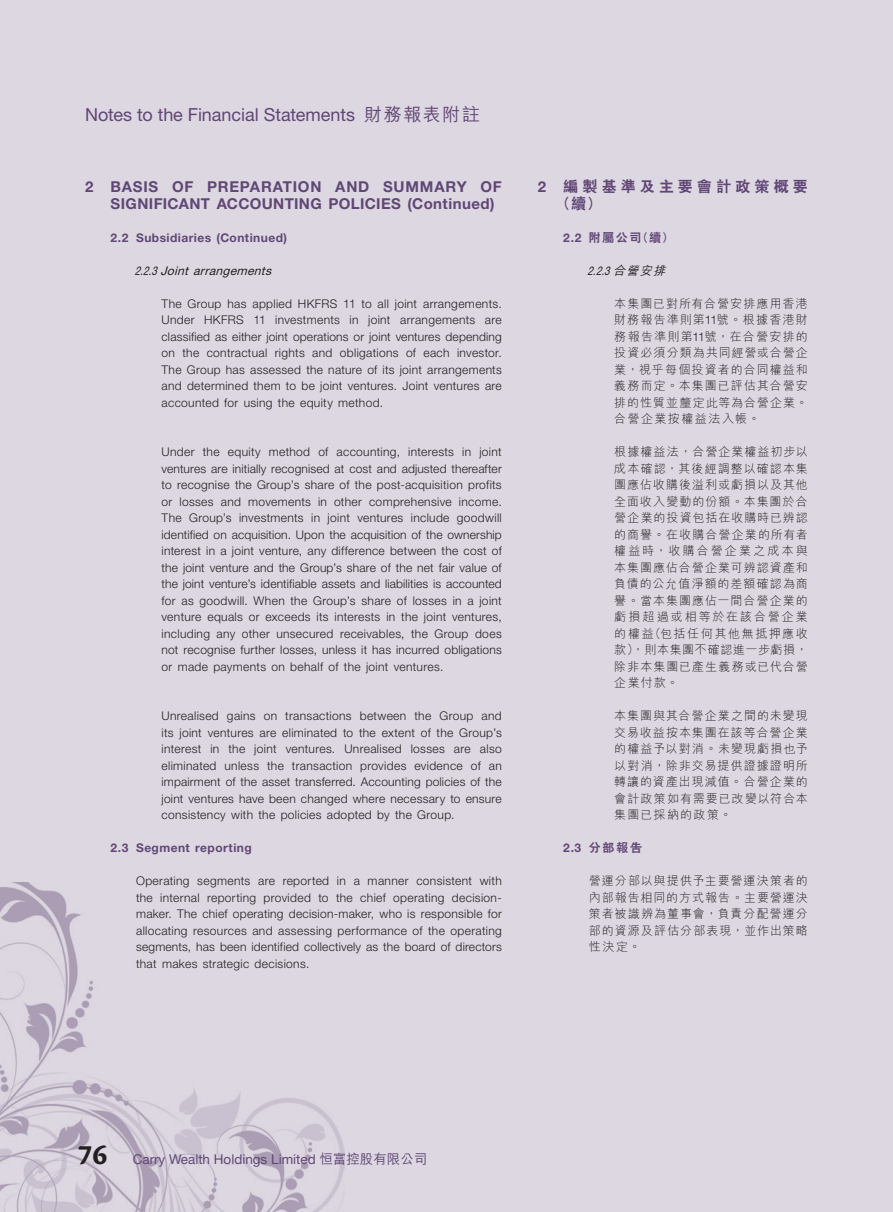
<style>
.page{position:relative;width:893px;height:1212px;background:#ddd7e1}
.page>*{position:absolute;margin:0;border:0;box-sizing:border-box;transform-origin:0 0}
.t1{font:700 30px "Cronos Pro";color:#231f20}
.t2{font:18px "Helvetica Neue LT Std";letter-spacing:-.005em;color:#604776}
._17_H1__Note{font:700 15px/16.5px "Helvetica Neue LT Std";letter-spacing:.03em;color:#604776}
._17_H1__Note-2{font:800 15px/16.5px "C Hei 2 HK";letter-spacing:.275em;color:#604776}
.t3{font:13.5px "Helvetica Neue LT Std";color:#604776}
._28_______P6__Note{font:300 12px/16.5px "Helvetica Neue LT Std";letter-spacing:.025em;color:#231f20;text-align:justify}
._28_______P6__Note-2{font:300 12px/16.5px "M Hei HK";letter-spacing:.09em;color:#231f20;text-align:justify}
._27_____P4__Note{font:300 12px/16.5px "Helvetica Neue LT Std";letter-spacing:.02em;color:#231f20;text-align:justify}
._27_____P4__Note-2{font:300 12px/16.5px "M Hei HK";letter-spacing:.085em;color:#231f20;text-align:justify}
._18___H2__Note{font:700 12px "Helvetica Neue LT Std";letter-spacing:.035em;color:#604776}
._19_____H3__Note{font:italic 12px "Helvetica Neue LT Std";color:#231f20;scale:.8 1}
._18___H2__Note-2{font:800 12px "C Hei 2 HK";letter-spacing:.135em;color:#604776}
.s1{font-family:"M Hei HK";font-weight:500}
.s2{font-family:"Helvetica Neue LT Std";font-weight:700}
.s3{font-family:"Helvetica Neue LT Std"}
</style>
<div class="page">
<img style="left:0;top:882px;width:345px;height:330px">
<h2 class="t2" style="left:85px;top:104px;width:397px">Notes to the Financial Statements <span class="s1">財務報表附註</span></h2>
<p class="_17_H1__Note" style="left:111px;top:178px;width:393px;text-indent:-26px">2 BASIS OF PREPARATION AND SUMMARY OF<br>SIGNIFICANT ACCOUNTING POLICIES (Continued)</p>
<p class="_18___H2__Note" style="left:111px;top:230px;width:178px">2.2 Subsidiaries (Continued)</p>
<p class="_19_____H3__Note" style="left:135px;top:263px;width:176px">2.2.3Joint arrangements</p>
<p class="_28_______P6__Note" style="left:162px;top:295px;width:342px">The Group has applied HKFRS 11 to all joint arrangements.<br>Under HKFRS 11 investments in joint arrangements are classified as either joint operations or joint ventures depending on the contractual rights and obligations of each investor.<br>The Group has assessed the nature of its joint arrangements and determined them to be joint ventures. Joint ventures are accounted for using the equity method.</p>
<p class="_28_______P6__Note" style="left:162px;top:443px;width:342px">Under the equity method of accounting, interests in joint ventures are initially recognised at cost and adjusted thereafter to recognise the Group’s share of the post-acquisition profits or losses and movements in other comprehensive income.<br>The Group’s investments in joint ventures include goodwill identified on acquisition. Upon the acquisition of the ownership interest in a joint venture, any difference between the cost of the joint venture and the Group’s share of the net fair value of the joint venture’s identifiable assets and liabilities is accounted for as goodwill. When the Group’s share of losses in a joint venture equals or exceeds its interests in the joint ventures, including any other unsecured receivables, the Group does not recognise further losses, unless it has incurred obligations or made payments on behalf of the joint ventures.</p>
<p class="_28_______P6__Note" style="left:162px;top:707px;width:342px">Unrealised gains on transactions between the Group and its joint ventures are eliminated to the extent of the Group’s interest in the joint ventures. Unrealised losses are also eliminated unless the transaction provides evidence of an impairment of the asset transferred. Accounting policies of the joint ventures have been changed where necessary to ensure consistency with the policies adopted by the Group.</p>
<p class="_18___H2__Note" style="left:111px;top:840px;width:143px">2.3 Segment reporting</p>
<p class="_27_____P4__Note" style="left:136px;top:872px;width:367px">Operating segments are reported in a manner consistent with the internal reporting provided to the chief operating decision&shy;maker. The chief operating decision-maker, who is responsible for allocating resources and assessing performance of the operating segments, has been identified collectively as the board of directors that makes strategic decisions.</p>
<p class="_17_H1__Note-2" style="left:556px;top:178px;width:254px;text-indent:-18px"><span class="s2">2</span> 編製基準及主要會計政策概要（續）</p>
<p class="_18___H2__Note-2" style="left:563px;top:229px;width:112px"><span class="s2">2.2</span> 附屬公司（續）</p>
<p class="_19_____H3__Note" style="left:588px;top:263px;width:104px">2.2.3 <span class="s1">合營安排</span></p>
<p class="_28_______P6__Note-2" style="left:614px;top:294px;width:195px">本集團已對所有合營安排應用香港財務報告準則第<span class="s3">11</span>號。根據香港財務報告準則第<span class="s3">11</span>號，在合營安排的投資必須分類為共同經營或合營企業，視乎每個投資者的合同權益和義務而定。本集團已評估其合營安排的性質並釐定此等為合營企業。合營企業按權益法入帳。</p>
<p class="_28_______P6__Note-2" style="left:614px;top:443px;width:195px">根據權益法，合營企業權益初步以成本確認，其後經調整以確認本集團應佔收購後溢利或虧損以及其他全面收入變動的份額。本集團於合營企業的投資包括在收購時已辨認的商譽。在收購合營企業的所有者權益時，收購合營企業之成本與本集團應佔合營企業可辨認資產和負債的公允值淨額的差額確認為商譽。當本集團應佔一間合營企業的虧損超過或相等於在該合營企業的權益（包括任何其他無抵押應收款），則本集團不確認進一步虧損，除非本集團已產生義務或已代合營企業付款。</p>
<p class="_28_______P6__Note-2" style="left:614px;top:707px;width:195px">本集團與其合營企業之間的未變現交易收益按本集團在該等合營企業的權益予以對消。未變現虧損也予以對消，除非交易提供證據證明所轉讓的資產出現減值。合營企業的會計政策如有需要已改變以符合本集團已採納的政策。</p>
<p class="_18___H2__Note-2" style="left:563px;top:840px;width:80px"><span class="s2">2.3</span> 分部報告</p>
<p class="_27_____P4__Note-2" style="left:589px;top:872px;width:221px">營運分部以與提供予主要營運決策者的內部報告相同的方式報告。主要營運決策者被識辨為董事會，負責分配營運分部的資源及評估分部表現，並作出策略性決定。</p>
<h1 class="t1" style="left:77px;top:1137px;width:32px">76</h1>
<p class="t3" style="left:133px;top:1151px;width:296px">Carry Wealth Holdings Limited <span class="s1">恒富控股有限公司</span></p>
</div>
